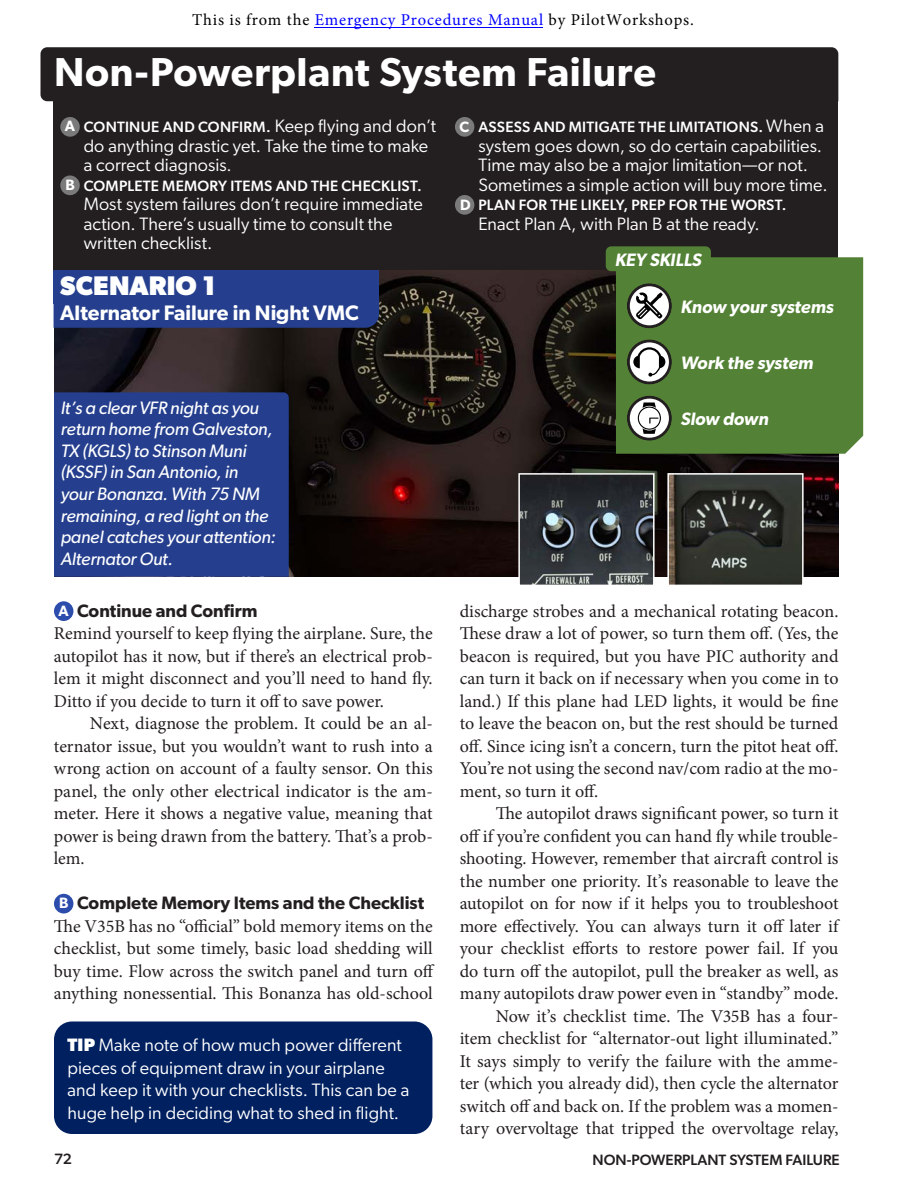
<style>
.page{position:relative;width:918px;height:1188px;background:#fff}
.page>*{position:absolute;margin:0;border:0;box-sizing:border-box;transform-origin:0 0}
.Chapter_Title{font:600 40.5px "Gibson";letter-spacing:.015em;color:#fff}
.Example_Start_Title{font:700 27px "Gibson";color:#fff}
.Example_Start_Tab{font:600 21px "Gibson";color:#fff}
.PW_Body{font:18px/22.5px "Minion Pro";letter-spacing:-.01em;color:#231f20;text-align:justify}
.PW_Body_No_Indent{font:18px/22.5px "Minion Pro";letter-spacing:-.005em;color:#231f20;text-align:justify}
.PW_Main_Steps{font:18px/19.5px "Gibson";letter-spacing:.005em;color:#fff}
.Example_Caption{font:italic 18px/21.6px "Gibson";letter-spacing:-.01em;color:#fff}
.PW_Tip{font:18px/22.5px "Gibson";letter-spacing:.005em;color:#fff}
.PW_Step_Subheading{font:600 18px "Gibson";color:#231f20}
.Key_Skills_Icon_Titl{font:italic 600 18px "Gibson";letter-spacing:-.005em;color:#fff}
.Key_Skills_Title{font:italic 600 18px "Gibson";color:#fff}
.t1{font:16.5px "Minion Pro";letter-spacing:.05em;color:#000}
.PW_Main_Steps-2{font:500 15px "Gibson";letter-spacing:.015em;color:#fff}
.t2{font:500 15px "Gibson";color:#231f20}
.Ball_Flag_Letter{font:600 15px "Gibson";color:#fff}
.s1{color:#00f}
.s2{font-weight:400;font-size:18px}
.s3{font-weight:700}
</style>
<div class="page">
<div style="left:54px;top:601px;width:19px;height:20px;background:#2d4dad;border-radius:50%"></div>
<div style="left:54px;top:894px;width:19px;height:19px;background:#2d4dad;border-radius:50%"></div>
<img style="left:54px;top:270px;width:784px;height:307px">
<div style="left:54px;top:392px;width:235px;height:185px;background:#253f8e"></div>
<div style="left:54px;top:270px;width:325px;height:34px;background:#253f8e"></div>
<div style="left:54px;top:304px;width:325px;height:24px;background:#253f8e"></div>
<div style="left:54px;top:99px;width:784px;height:171px;background:#231f20"></div>
<div style="left:60px;top:117px;width:20px;height:20px;background:#7a7a7a;border-radius:50%"></div>
<div style="left:60px;top:176px;width:20px;height:19px;background:#7a7a7a;border-radius:50%"></div>
<div style="left:455px;top:117px;width:19px;height:20px;background:#7a7a7a;border-radius:50%"></div>
<div style="left:455px;top:195px;width:19px;height:20px;background:#7a7a7a;border-radius:50%"></div>
<div style="left:40px;top:47px;width:798px;height:54px;background:#231f20"></div>
<div style="left:616px;top:257px;width:247px;height:197px;background:#538135"></div>
<div style="left:606px;top:246px;width:105px;height:25px;background:#538135;border-radius:5px"></div>
<svg style="left:627px;top:283px;width:45px;height:45px"></svg>
<svg style="left:627px;top:339px;width:45px;height:46px"></svg>
<svg style="left:627px;top:396px;width:45px;height:45px"></svg>
<div style="left:54px;top:1022px;width:378px;height:112px;background:#002060;border-radius:18px"></div>
<img style="left:521px;top:476px;width:131px;height:107px">
<div style="left:518px;top:473px;width:137px;height:113px;border:2px solid #fff"></div>
<img style="left:670px;top:476px;width:131px;height:107px">
<div style="left:667px;top:473px;width:137px;height:113px;border:2px solid #fff"></div>
<hr style="left:315px;top:27px;width:228px;height:1px;background:#00f">
<p class="t1" style="left:192px;top:8px;width:503px">This is from the <span class="s1">Emergency Procedures Manual</span> by PilotWorkshops.</p>
<p class="Chapter_Title" style="left:54px;top:48px;width:603px">Non-Powerplant System Failure</p>
<p class="Ball_Flag_Letter" style="left:65px;top:117px;width:12px">A</p>
<p class="PW_Main_Steps-2" style="left:84px;top:118px;width:354px">CONTINUE AND CONFIRM. <span class="s2">Keep flying and don’t</span></p>
<p class="PW_Main_Steps" style="left:84px;top:135px;width:346px">do anything drastic yet. Take the time to make a correct diagnosis.</p>
<p class="Ball_Flag_Letter" style="left:65px;top:176px;width:11px">B</p>
<p class="PW_Main_Steps-2" style="left:84px;top:177px;width:340px">COMPLETE MEMORY ITEMS AND THE CHECKLIST.</p>
<p class="PW_Main_Steps" style="left:84px;top:194px;width:340px">Most system failures don’t require immediate action. There’s usually time to consult the written checklist.</p>
<p class="Example_Start_Title" style="left:60px;top:269px;width:157px">SCENARIO 1</p>
<p class="Example_Start_Tab" style="left:60px;top:300px;width:300px">Alternator Failure in Night VMC</p>
<p class="Example_Caption" style="left:61px;top:396px;width:217px">It’s a clear VFR night as you return home from Galveston,<br>TX (KGLS) to Stinson Muni (KSSF) in San Antonio, in<br>your Bonanza. With 75 NM remaining, a red light on the panel catches your attention:<br>Alternator Out.</p>
<p class="Ball_Flag_Letter" style="left:59px;top:602px;width:12px">A</p>
<p class="PW_Step_Subheading" style="left:77px;top:600px;width:182px">Continue and Confirm</p>
<p class="PW_Body_No_Indent" style="left:54px;top:622px;width:380px">Remind yourself to keep flying the airplane. Sure, the autopilot has it now, but if there’s an electrical prob&shy;lem it might disconnect and you’ll need to hand fly.<br>Ditto if you decide to turn it off to save power.</p>
<p class="PW_Body" style="left:54px;top:712px;width:380px;text-indent:36px">Next, diagnose the problem. It could be an al&shy;ternator issue, but you wouldn’t want to rush into a wrong action on account of a faulty sensor. On this panel, the only other electrical indicator is the am&shy;meter. Here it shows a negative value, meaning that power is being drawn from the battery. That’s a prob&shy;lem.</p>
<p class="Ball_Flag_Letter" style="left:59px;top:894px;width:11px">B</p>
<p class="PW_Step_Subheading" style="left:77px;top:892px;width:349px">Complete Memory Items and the Checklist</p>
<p class="PW_Body_No_Indent" style="left:54px;top:915px;width:382px">The V35B has no “official” bold memory items on the checklist, but some timely, basic load shedding will buy time. Flow across the switch panel and turn off anything nonessential. This Bonanza has old-school</p>
<p class="PW_Tip" style="left:68px;top:1034px;width:343px"><span class="s3">TIP</span> Make note of how much power different pieces of equipment draw in your airplane and keep it with your checklists. This can be a huge help in deciding what to shed in flight.</p>
<p class="Ball_Flag_Letter" style="left:459px;top:117px;width:11px">C</p>
<p class="PW_Main_Steps-2" style="left:478px;top:118px;width:347px">ASSESS AND MITIGATE THE LIMITATIONS. <span class="s2">When a</span></p>
<p class="PW_Main_Steps" style="left:478px;top:135px;width:351px">system goes down, so do certain capabilities.<br>Time may also be a major limitation—or not.<br>Sometimes a simple action will buy more time.</p>
<p class="Ball_Flag_Letter" style="left:460px;top:195px;width:12px">D</p>
<p class="PW_Main_Steps-2" style="left:478px;top:196px;width:310px">PLAN FOR THE LIKELY, PREP FOR THE WORST.</p>
<p class="PW_Main_Steps" style="left:478px;top:213px;width:283px">Enact Plan A, with Plan B at the ready.</p>
<p class="Key_Skills_Title" style="left:615px;top:249px;width:88px">KEY SKILLS</p>
<p class="Key_Skills_Icon_Titl" style="left:681px;top:296px;width:154px">Know your systems</p>
<p class="Key_Skills_Icon_Titl" style="left:681px;top:352px;width:134px">Work the system</p>
<p class="Key_Skills_Icon_Titl" style="left:681px;top:408px;width:89px">Slow down</p>
<p class="PW_Body_No_Indent" style="left:460px;top:600px;width:380px">discharge strobes and a mechanical rotating beacon.<br>These draw a lot of power, so turn them off. (Yes, the beacon is required, but you have PIC authority and can turn it back on if necessary when you come in to land.) If this plane had LED lights, it would be fine to leave the beacon on, but the rest should be turned off. Since icing isn’t a concern, turn the pitot heat off.<br>You’re not using the second nav/com radio at the mo&shy;ment, so turn it off.</p>
<p class="PW_Body" style="left:460px;top:802px;width:380px;text-indent:36px">The autopilot draws significant power, so turn it off if you’re confident you can hand fly while trouble&shy;shooting. However, remember that aircraft control is the number one priority. It’s reasonable to leave the autopilot on for now if it helps you to troubleshoot more effectively. You can always turn it off later if your checklist efforts to restore power fail. If you do turn off the autopilot, pull the breaker as well, as many autopilots draw power even in “standby” mode.</p>
<p class="PW_Body" style="left:460px;top:1005px;width:380px;text-indent:36px">Now it’s checklist time. The V35B has a four&shy;item checklist for “alternator-out light illuminated.” It says simply to verify the failure with the amme&shy;ter (which you already did), then cycle the alternator switch off and back on. If the problem was a momen&shy;tary overvoltage that tripped the overvoltage relay,</p>
<p class="t2" style="left:54px;top:1150px;width:19px">72</p>
<p class="t2" style="left:593px;top:1151px;width:249px">NON-POWERPLANT SYSTEM FAILURE</p>
</div>
